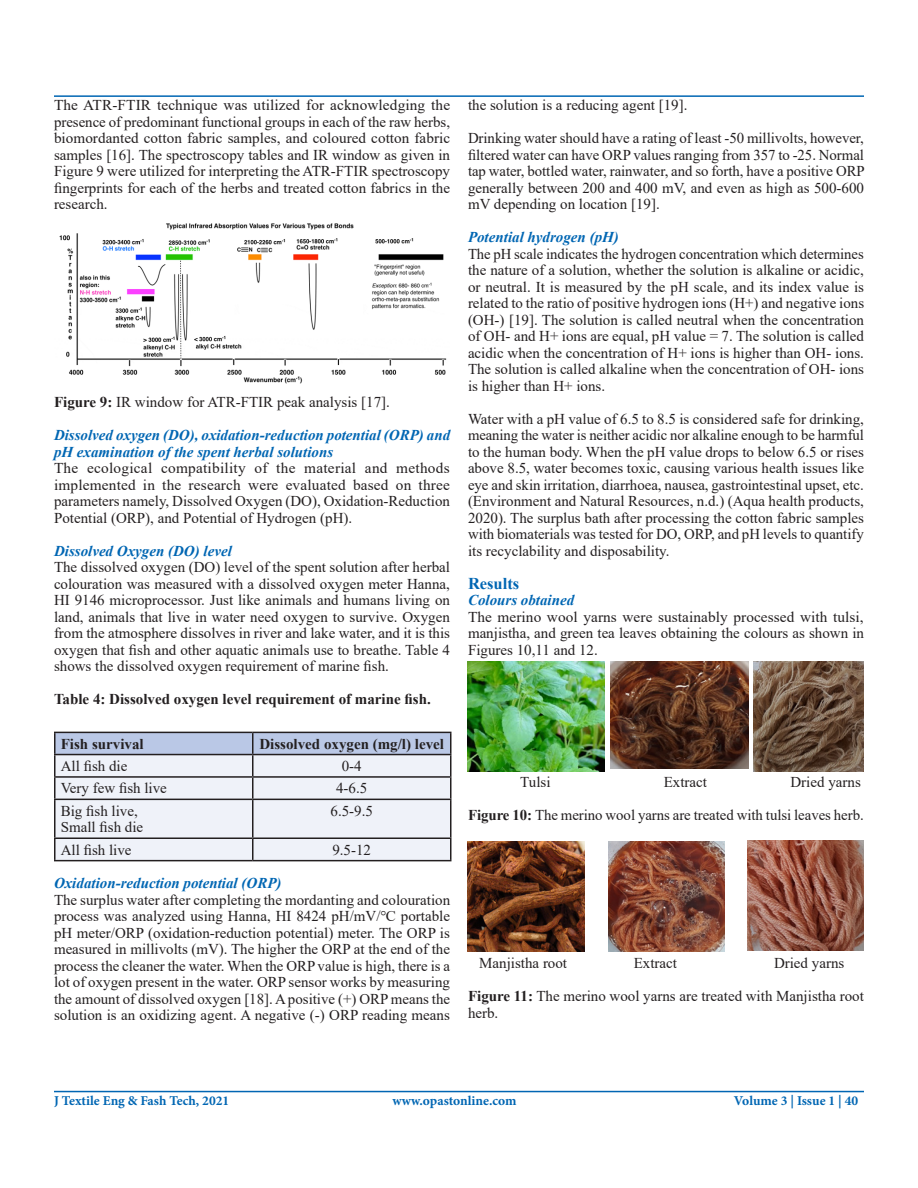
<style>
.page{position:relative;width:918px;height:1188px;background:#fff}
.page>*{position:absolute;margin:0;border:0;box-sizing:border-box;transform-origin:0 0}
.t1{font:700 16.5px "Times New Roman";color:#0166b3}
.t2{font:15px/16.5px "Times New Roman";color:#231f20;text-align:justify}
.t3{font:italic 700 15px/16.5px "Times New Roman";color:#0166b3}
.t4{font:700 15px "Times New Roman";color:#231f20}
.t5{font:700 13.5px "Minion Pro";color:#0166b3}
.s1{font-weight:700}
</style>
<div class="page">
<hr style="left:54px;top:95px;width:810px;height:2px;background:#0166b3">
<hr style="left:54px;top:1091px;width:810px;height:1px;background:#0166b3">
<svg style="left:56px;top:733px;width:394px;height:127px"></svg>
<hr style="left:54px;top:732px;width:199px;height:1px;background:#231f20">
<hr style="left:54px;top:733px;width:2px;height:21px;background:#231f20">
<hr style="left:253px;top:732px;width:199px;height:1px;background:#231f20">
<hr style="left:252px;top:733px;width:2px;height:21px;background:#231f20">
<hr style="left:450px;top:733px;width:2px;height:21px;background:#231f20">
<hr style="left:54px;top:754px;width:199px;height:1px;background:#231f20">
<hr style="left:54px;top:755px;width:2px;height:21px;background:#231f20">
<hr style="left:253px;top:754px;width:199px;height:1px;background:#231f20">
<hr style="left:252px;top:755px;width:2px;height:21px;background:#231f20">
<hr style="left:450px;top:755px;width:2px;height:21px;background:#231f20">
<hr style="left:54px;top:776px;width:199px;height:2px;background:#231f20">
<hr style="left:54px;top:778px;width:2px;height:21px;background:#231f20">
<hr style="left:253px;top:776px;width:199px;height:2px;background:#231f20">
<hr style="left:252px;top:778px;width:2px;height:21px;background:#231f20">
<hr style="left:450px;top:778px;width:2px;height:21px;background:#231f20">
<hr style="left:54px;top:799px;width:199px;height:1px;background:#231f20">
<hr style="left:54px;top:800px;width:2px;height:37px;background:#231f20">
<hr style="left:253px;top:799px;width:199px;height:1px;background:#231f20">
<hr style="left:252px;top:800px;width:2px;height:37px;background:#231f20">
<hr style="left:450px;top:800px;width:2px;height:37px;background:#231f20">
<hr style="left:54px;top:837px;width:199px;height:2px;background:#231f20">
<hr style="left:54px;top:839px;width:2px;height:21px;background:#231f20">
<hr style="left:253px;top:837px;width:199px;height:2px;background:#231f20">
<hr style="left:252px;top:839px;width:2px;height:21px;background:#231f20">
<hr style="left:450px;top:839px;width:2px;height:21px;background:#231f20">
<hr style="left:54px;top:860px;width:199px;height:1px;background:#231f20">
<hr style="left:253px;top:860px;width:199px;height:1px;background:#231f20">
<img style="left:59px;top:223px;width:388px;height:161px">
<img style="left:468px;top:662px;width:137px;height:109px">
<img style="left:611px;top:662px;width:138px;height:106px">
<img style="left:753px;top:662px;width:111px;height:109px">
<img style="left:468px;top:842px;width:116px;height:109px">
<img style="left:608px;top:842px;width:117px;height:109px">
<img style="left:747px;top:840px;width:117px;height:111px">
<p class="t2" style="left:54px;top:96px;width:398px">The ATR-FTIR technique was utilized for acknowledging the presence of predominant functional groups in each of the raw herbs, biomordanted cotton fabric samples, and coloured cotton fabric samples [16]. The spectroscopy tables and IR window as given in Figure 9 were utilized for interpreting the ATR-FTIR spectroscopy fingerprints for each of the herbs and treated cotton fabrics in the research.</p>
<p class="t2" style="left:54px;top:393px;width:337px"><span class="s1">Figure 9:</span> IR window for ATR-FTIR peak analysis [17].</p>
<p class="t3" style="left:54px;top:426px;width:398px">Dissolved oxygen (DO), oxidation-reduction potential (ORP) and pH examination of the spent herbal solutions</p>
<p class="t2" style="left:54px;top:459px;width:398px">The ecological compatibility of the material and methods implemented in the research were evaluated based on three parameters namely, Dissolved Oxygen (DO), Oxidation-Reduction Potential (ORP), and Potential of Hydrogen (pH).</p>
<p class="t3" style="left:54px;top:542px;width:179px">Dissolved Oxygen (DO) level</p>
<p class="t2" style="left:54px;top:558px;width:398px">The dissolved oxygen (DO) level of the spent solution after herbal colouration was measured with a dissolved oxygen meter Hanna, HI 9146 microprocessor. Just like animals and humans living on land, animals that live in water need oxygen to survive. Oxygen from the atmosphere dissolves in river and lake water, and it is this oxygen that fish and other aquatic animals use to breathe. Table 4 shows the dissolved oxygen requirement of marine fish.</p>
<p class="t4" style="left:54px;top:688px;width:378px">Table 4: Dissolved oxygen level requirement of marine fish.</p>
<p class="t4" style="left:61px;top:733px;width:84px">Fish survival</p>
<p class="t4" style="left:259px;top:733px;width:186px">Dissolved oxygen (mg/l) level</p>
<p class="t2" style="left:61px;top:757px;width:68px">All fish die</p>
<p class="t2" style="left:342px;top:757px;width:21px">0-4</p>
<p class="t2" style="left:61px;top:780px;width:108px">Very few fish live</p>
<p class="t2" style="left:336px;top:780px;width:33px">4-6.5</p>
<p class="t2" style="left:61px;top:802px;width:79px">Big fish live,</p>
<p class="t2" style="left:61px;top:819px;width:84px">Small fish die</p>
<p class="t2" style="left:331px;top:802px;width:44px">6.5-9.5</p>
<p class="t2" style="left:61px;top:841px;width:72px">All fish live</p>
<p class="t2" style="left:332px;top:841px;width:40px">9.5-12</p>
<p class="t3" style="left:54px;top:875px;width:229px">Oxidation-reduction potential (ORP)</p>
<p class="t2" style="left:54px;top:891px;width:398px">The surplus water after completing the mordanting and colouration process was analyzed using Hanna, HI 8424 pH/mV/℃ portable pH meter/ORP (oxidation-reduction potential) meter. The ORP is measured in millivolts (mV). The higher the ORP at the end of the process the cleaner the water. When the ORP value is high, there is a lot of oxygen present in the water. ORP sensor works by measuring the amount of dissolved oxygen [18]. A positive (+) ORP means the solution is an oxidizing agent. A negative (-) ORP reading means</p>
<p class="t2" style="left:468px;top:96px;width:221px">the solution is a reducing agent [19].</p>
<p class="t2" style="left:468px;top:129px;width:398px">Drinking water should have a rating of least -50 millivolts, however, filtered water can have ORP values ranging from 357 to -25. Normal tap water, bottled water, rainwater, and so forth, have a positive ORP generally between 200 and 400 mV, and even as high as 500-600 mV depending on location [19].</p>
<p class="t3" style="left:468px;top:228px;width:152px">Potential hydrogen (pH)</p>
<p class="t2" style="left:468px;top:245px;width:398px">The pH scale indicates the hydrogen concentration which determines the nature of a solution, whether the solution is alkaline or acidic, or neutral. It is measured by the pH scale, and its index value is related to the ratio of positive hydrogen ions (H+) and negative ions (OH-) [19]. The solution is called neutral when the concentration of OH- and H+ ions are equal, pH value = 7. The solution is called acidic when the concentration of H+ ions is higher than OH- ions.<br>The solution is called alkaline when the concentration of OH- ions is higher than H+ ions.</p>
<p class="t2" style="left:468px;top:410px;width:398px">Water with a pH value of 6.5 to 8.5 is considered safe for drinking, meaning the water is neither acidic nor alkaline enough to be harmful to the human body. When the pH value drops to below 6.5 or rises above 8.5, water becomes toxic, causing various health issues like eye and skin irritation, diarrhoea, nausea, gastrointestinal upset, etc. (Environment and Natural Resources, n.d.) (Aqua health products, 2020). The surplus bath after processing the cotton fabric samples with biomaterials was tested for DO, ORP, and pH levels to quantify its recyclability and disposability.</p>
<p class="t1" style="left:468px;top:571px;width:53px">Results</p>
<p class="t3" style="left:468px;top:591px;width:108px">Colours obtained</p>
<p class="t2" style="left:468px;top:608px;width:398px">The merino wool yarns were sustainably processed with tulsi, manjistha, and green tea leaves obtaining the colours as shown in Figures 10,11 and 12.</p>
<p class="t2" style="left:520px;top:773px;width:32px">Tulsi</p>
<p class="t2" style="left:664px;top:773px;width:45px">Extract</p>
<p class="t2" style="left:790px;top:773px;width:72px">Dried yarns</p>
<p class="t2" style="left:468px;top:806px;width:397px"><span class="s1">Figure 10:</span> The merino wool yarns are treated with tulsi leaves herb.</p>
<p class="t2" style="left:479px;top:954px;width:89px">Manjistha root</p>
<p class="t2" style="left:634px;top:954px;width:45px">Extract</p>
<p class="t2" style="left:774px;top:954px;width:72px">Dried yarns</p>
<p class="t2" style="left:468px;top:987px;width:397px"><span class="s1">Figure 11:</span> The merino wool yarns are treated with Manjistha root herb.</p>
<p class="t5" style="left:54px;top:1091px;width:177px">J Textile Eng &amp; Fash Tech, 2021</p>
<p class="t5" style="left:393px;top:1091px;width:126px">www.opastonline.com</p>
<p class="t5" style="left:734px;top:1091px;width:126px">Volume 3 | Issue 1 | 40</p>
</div>
